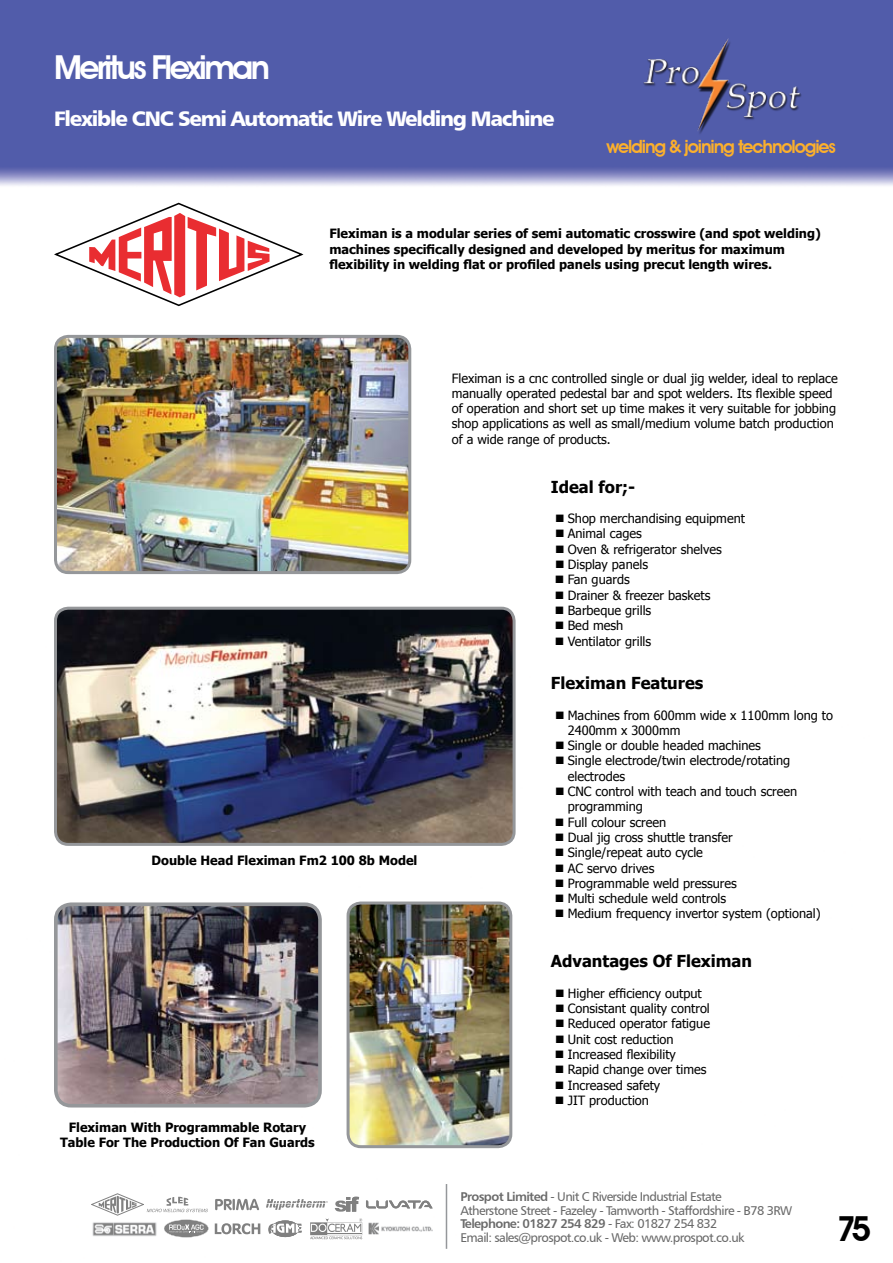
<style>
.page{position:relative;width:893px;height:1263px;background:#fff}
.page>*{position:absolute;margin:0;border:0;box-sizing:border-box;transform-origin:0 0}
.t1{font:600 34.5px "Avant Garde IT Cby BT";color:#000}
.t2{font:600 33px "Avant Garde IT Cby BT";letter-spacing:-.08em;color:#fff}
.t3{font:21px "Humanist 777 BT Black B";letter-spacing:-.06em;color:#fff}
.t4{font:600 18.3px "Avant Garde IT Cby BT";letter-spacing:-.06em;color:#fcb02c}
.t5{font:700 16.5px "Tahoma";color:#000}
.t6{font:12.75px/15.3px "Tahoma";color:#000}
.t7{font:700 12.75px/15.3px "Tahoma";color:#000}
.t8{font:12.75px/13.5px "Humanist 777 BT Roman B";letter-spacing:-.05em;color:#000}
.t9{font:12.75px "Humanist 777 BT Bold B";letter-spacing:-.05em;color:#000}
.s1{font-family:"Humanist 777 BT Bold B"}
.s2{font-family:"Humanist 777 BT Roman B"}
</style>
<div class="page">
<img style="left:0;top:0;width:893px;height:1249px">
<img style="left:642px;top:34px;width:161px;height:105px">
<svg style="left:215px;top:1223px;width:45px;height:11px"></svg>
<svg style="left:310px;top:1218px;width:52px;height:21px"></svg>
<img style="left:369px;top:1223px;width:63px;height:11px">
<svg style="left:266px;top:1199px;width:62px;height:11px"></svg>
<svg style="left:215px;top:1199px;width:44px;height:11px"></svg>
<svg style="left:91px;top:1193px;width:118px;height:45px"></svg>
<svg style="left:335px;top:1197px;width:24px;height:15px"></svg>
<svg style="left:366px;top:1200px;width:67px;height:8px"></svg>
<svg style="left:268px;top:1220px;width:35px;height:18px"></svg>
<hr style="left:446px;top:1184px;width:1px;height:65px;background:#95979a">
<svg style="left:52px;top:202px;width:252px;height:105px"></svg>
<img style="left:56px;top:336px;width:354px;height:237px">
<div style="left:54px;top:335px;width:357px;height:239px;border:3px solid #95979a;border-radius:13px"></div>
<img style="left:56px;top:608px;width:458px;height:236px">
<div style="left:54px;top:607px;width:462px;height:239px;border:3px solid #95979a;border-radius:13px"></div>
<img style="left:56px;top:904px;width:264px;height:202px">
<div style="left:54px;top:902px;width:268px;height:205px;border:4px solid #95979a;border-radius:15px"></div>
<img style="left:348px;top:903px;width:163px;height:244px">
<div style="left:347px;top:901px;width:165px;height:247px;border:3px solid #95979a;border-radius:13px"></div>
<svg style="left:556px;top:989px;width:7px;height:8px"></svg>
<svg style="left:556px;top:1005px;width:7px;height:7px"></svg>
<svg style="left:556px;top:1020px;width:7px;height:7px"></svg>
<svg style="left:556px;top:1035px;width:7px;height:8px"></svg>
<svg style="left:556px;top:1051px;width:7px;height:7px"></svg>
<svg style="left:556px;top:1066px;width:7px;height:7px"></svg>
<svg style="left:556px;top:1081px;width:7px;height:8px"></svg>
<svg style="left:556px;top:1096px;width:7px;height:8px"></svg>
<svg style="left:556px;top:515px;width:7px;height:7px"></svg>
<svg style="left:556px;top:530px;width:7px;height:7px"></svg>
<svg style="left:556px;top:545px;width:7px;height:8px"></svg>
<svg style="left:556px;top:561px;width:7px;height:7px"></svg>
<svg style="left:556px;top:576px;width:7px;height:7px"></svg>
<svg style="left:556px;top:591px;width:7px;height:8px"></svg>
<svg style="left:556px;top:606px;width:7px;height:8px"></svg>
<svg style="left:556px;top:622px;width:7px;height:7px"></svg>
<svg style="left:556px;top:637px;width:7px;height:8px"></svg>
<svg style="left:556px;top:711px;width:7px;height:8px"></svg>
<svg style="left:556px;top:742px;width:7px;height:7px"></svg>
<svg style="left:556px;top:757px;width:7px;height:7px"></svg>
<svg style="left:556px;top:788px;width:7px;height:7px"></svg>
<svg style="left:556px;top:818px;width:7px;height:8px"></svg>
<svg style="left:556px;top:833px;width:7px;height:8px"></svg>
<svg style="left:556px;top:849px;width:7px;height:7px"></svg>
<svg style="left:556px;top:864px;width:7px;height:8px"></svg>
<svg style="left:556px;top:879px;width:7px;height:8px"></svg>
<svg style="left:556px;top:895px;width:7px;height:7px"></svg>
<svg style="left:556px;top:910px;width:7px;height:7px"></svg>
<h2 class="t2" style="left:54px;top:48px;width:218px">Meritus Fleximan</h2>
<h3 class="t3" style="left:54px;top:106px;width:502px">Flexible CNC Semi Automatic Wire Welding Machine</h3>
<h3 class="t4" style="left:606px;top:136px;width:231px">welding &amp; joining technologies</h3>
<p class="t7" style="left:329px;top:225px;width:493px">Fleximan is a modular series of semi automatic crosswire (and spot welding) machines specifically designed and developed by meritus for maximum flexibility in welding flat or profiled panels using precut length wires.</p>
<p class="t7" style="left:152px;top:852px;width:267px">Double Head Fleximan Fm2 100 8b Model</p>
<p class="t7" style="left:60px;top:1119px;width:256px;text-align:center">Fleximan With Programmable Rotary<br>Table For The Production Of Fan Guards</p>
<p class="t6" style="left:452px;top:370px;width:387px">Fleximan is a cnc controlled single or dual jig welder, ideal to replace manually operated pedestal bar and spot welders. Its flexible speed of operation and short set up time makes it very suitable for jobbing shop applications as well as small/medium volume batch production of a wide range of products.</p>
<p class="t5" style="left:551px;top:475px;width:86px">Ideal for;-</p>
<p class="t6" style="left:568px;top:510px;width:179px">Shop merchandising equipment<br>Animal cages<br>Oven &amp; refrigerator shelves<br>Display panels<br>Fan guards<br>Drainer &amp; freezer baskets<br>Barbeque grills<br>Bed mesh<br>Ventilator grills</p>
<p class="t5" style="left:551px;top:671px;width:154px">Fleximan Features</p>
<p class="t6" style="left:568px;top:707px;width:267px">Machines from 600mm wide x 1100mm long to<br>2400mm x 3000mm<br>Single or double headed machines<br>Single electrode/twin electrode/rotating electrodes<br>CNC control with teach and touch screen programming<br>Full colour screen<br>Dual jig cross shuttle transfer<br>Single/repeat auto cycle<br>AC servo drives<br>Programmable weld pressures<br>Multi schedule weld controls<br>Medium frequency invertor system (optional)</p>
<p class="t5" style="left:551px;top:950px;width:203px">Advantages Of Fleximan</p>
<p class="t6" style="left:568px;top:985px;width:144px">Higher efficiency output<br>Consistant quality control<br>Reduced operator fatigue<br>Unit cost reduction<br>Increased flexibility<br>Rapid change over times<br>Increased safety<br>JIT production</p>
<p class="t8" style="left:460px;top:1189px;width:333px"><span class="s1">Prospot Limited</span> - Unit C Riverside Industrial Estate<br>Atherstone Street - Fazeley - Tamworth - Staffordshire - B78 3RW</p>
<p class="t9" style="left:460px;top:1215px;width:259px">Telephone: 01827 254 829 <span class="s2">- Fax: 01827 254 832</span></p>
<p class="t8" style="left:460px;top:1230px;width:286px">Email: sales@prospot.co.uk - Web: www.prospot.co.uk</p>
<h1 class="t1" style="left:836px;top:1208px;width:37px">75</h1>
</div>
